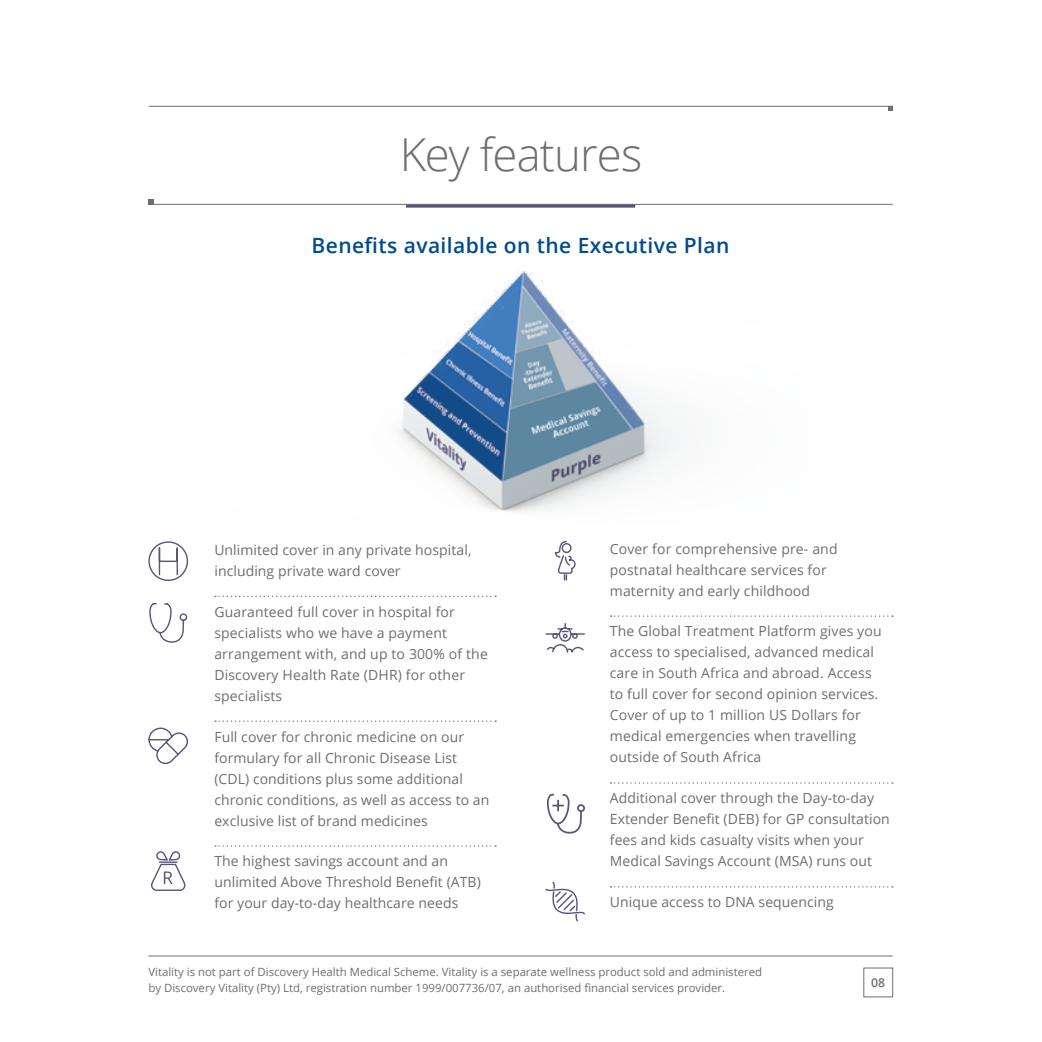
<style>
.page{position:relative;width:1042px;height:1042px;background:#fff}
.page>*{position:absolute;margin:0;border:0;box-sizing:border-box;transform-origin:0 0}
.t1{font:300 45.5px "Open Sans";letter-spacing:-.02em;color:#6d6e71}
.t2{font:600 21px "Open Sans";letter-spacing:.02em;color:#004b8d}
.t3{font:14px/21px "Open Sans";letter-spacing:.005em;color:#6d6e71}
.t4{font:600 12.25px "Open Sans";color:#6d6e71}
.t5{font:11.38px/15.8px "Open Sans";color:#6d6e71}
</style>
<div class="page">
<hr style="left:148px;top:955px;width:744px;height:1px;background:#6d6e71">
<svg style="left:406px;top:205px;width:229px;height:3px"></svg>
<hr style="left:148px;top:204px;width:744px;height:1px;background:#6d6e71">
<svg style="left:148px;top:199px;width:6px;height:5px"></svg>
<svg style="left:215px;top:595px;width:281px;height:2px"></svg>
<svg style="left:215px;top:720px;width:281px;height:2px"></svg>
<svg style="left:215px;top:845px;width:281px;height:1px"></svg>
<svg style="left:610px;top:615px;width:283px;height:2px"></svg>
<svg style="left:610px;top:782px;width:283px;height:1px"></svg>
<svg style="left:610px;top:886px;width:283px;height:1px"></svg>
<svg style="left:149px;top:603px;width:39px;height:40px"></svg>
<svg style="left:148px;top:541px;width:41px;height:40px"></svg>
<svg style="left:148px;top:727px;width:40px;height:37px"></svg>
<svg style="left:151px;top:851px;width:35px;height:40px"></svg>
<svg style="left:545px;top:623px;width:40px;height:30px"></svg>
<svg style="left:554px;top:541px;width:21px;height:40px"></svg>
<svg style="left:545px;top:881px;width:40px;height:41px"></svg>
<svg style="left:547px;top:793px;width:38px;height:41px"></svg>
<img style="left:399px;top:271px;width:281px;height:241px">
<hr style="left:149px;top:106px;width:744px;height:1px;background:#6d6e71">
<svg style="left:888px;top:107px;width:5px;height:4px"></svg>
<div style="left:863px;top:967px;width:30px;height:30px;border:1px solid #6d6e71"></div>
<h1 class="t1" style="left:399px;top:123px;width:244px">Key features</h1>
<h2 class="t2" style="left:312px;top:231px;width:419px">Benefits available on the Executive Plan</h2>
<p class="t3" style="left:214px;top:539px;width:258px">Unlimited cover in any private hospital, including private ward cover</p>
<p class="t3" style="left:214px;top:601px;width:275px">Guaranteed full cover in hospital for specialists who we have a payment arrangement with, and up to 300% of the<br>Discovery Health Rate (DHR) for other specialists</p>
<p class="t3" style="left:214px;top:725px;width:276px">Full cover for chronic medicine on our formulary for all Chronic Disease List (CDL) conditions plus some additional chronic conditions, as well as access to an exclusive list of brand medicines</p>
<p class="t3" style="left:214px;top:850px;width:268px">The highest savings account and an unlimited Above Threshold Benefit (ATB) for your day-to-day healthcare needs</p>
<p class="t3" style="left:610px;top:538px;width:229px">Cover for comprehensive pre- and postnatal healthcare services for maternity and early childhood</p>
<p class="t3" style="left:610px;top:620px;width:273px">The Global Treatment Platform gives you access to specialised, advanced medical care in South Africa and abroad. Access to full cover for second opinion services.<br>Cover of up to 1 million US Dollars for medical emergencies when travelling outside of South Africa</p>
<p class="t3" style="left:610px;top:787px;width:281px">Additional cover through the Day-to-day Extender Benefit (DEB) for GP consultation fees and kids casualty visits when your Medical Savings Account (MSA) runs out</p>
<p class="t3" style="left:610px;top:891px;width:226px">Unique access to DNA sequencing</p>
<p class="t5" style="left:148px;top:964px;width:615px">Vitality is not part of Discovery Health Medical Scheme. Vitality is a separate wellness product sold and administered by Discovery Vitality (Pty) Ltd, registration number 1999/007736/07, an authorised financial services provider.</p>
<p class="t4" style="left:871px;top:974px;width:15px">08</p>
</div>
